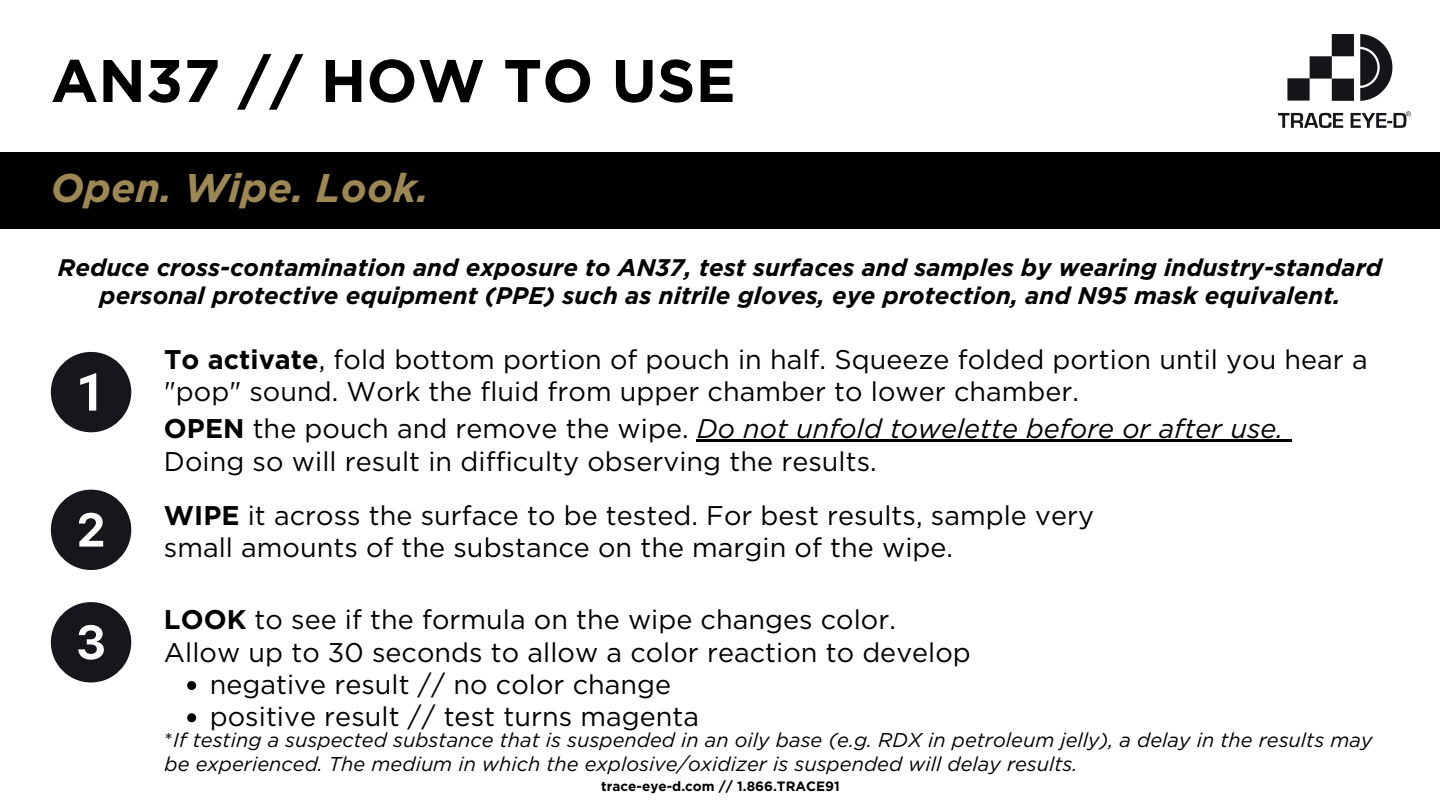
<style>
.page{position:relative;width:1440px;height:810px;background:#fff}
.page>*{position:absolute;margin:0;border:0;box-sizing:border-box;transform-origin:0 0}
.t1{font:700 60px "Gotham";color:#000}
.t2{font:italic 700 40px "Gotham";color:#9d8853}
.t3{font:27px/32.2px "Gotham";color:#000}
.t4{font:italic 700 24px/28.5px "Gotham";letter-spacing:.005em;color:#000;text-align:center}
.t5{font:italic 20px/24px "Gotham";letter-spacing:.005em;color:#000}
.t6{font:700 13.5px "Gotham";color:#000}
.s1{font-weight:700}
.s2{font-style:italic}
.s3{font-style:normal}
</style>
<div class="page">
<div style="left:0;top:152px;width:1440px;height:76px;background:#000"></div>
<img style="left:1278px;top:35px;width:132px;height:93px">
<svg style="left:51px;top:490px;width:80px;height:80px"></svg>
<svg style="left:51px;top:602px;width:80px;height:80px"></svg>
<svg style="left:51px;top:352px;width:80px;height:80px"></svg>
<svg style="left:187px;top:681px;width:9px;height:9px"></svg>
<svg style="left:187px;top:713px;width:9px;height:9px"></svg>
<hr style="left:697px;top:440px;width:586px;height:2px;background:#000">
<svg style="left:1283px;top:440px;width:8px;height:2px"></svg>
<h1 class="t1" style="left:51px;top:44px;width:686px">AN37 // HOW TO USE</h1>
<p class="t2" style="left:51px;top:164px;width:379px">Open. Wipe. Look.</p>
<h2 class="t4" style="left:58px;top:253px;width:1326px">Reduce cross-contamination and exposure to AN37, test surfaces and samples by wearing industry-standard personal protective equipment (PPE) such as nitrile gloves, eye protection, and N95 mask equivalent.</h2>
<p class="t3" style="left:164px;top:343px;width:1205px"><span class="s1">To activate</span>, fold bottom portion of pouch in half. Squeeze folded portion until you hear a "pop" sound. Work the fluid from upper chamber to lower chamber.</p>
<h5 class="t3" style="left:164px;top:412px;width:1121px"><span class="s1">OPEN</span> the pouch and remove the wipe. <span class="s2">Do not unfold towelette before or after use.<br></span>Doing so will result in difficulty observing the results.</h5>
<p class="t3" style="left:164px;top:499px;width:932px"><span class="s1">WIPE</span> it across the surface to be tested. For best results, sample very small amounts of the substance on the margin of the wipe.</p>
<h3 class="t3" style="left:164px;top:603px;width:808px"><span class="s1">LOOK</span> to see if the formula on the wipe changes color.<br>Allow up to 30 seconds to allow a color reaction to develop</h3>
<p class="t3" style="left:210px;top:668px;width:463px">negative result // no color change</p>
<h3 class="t3" style="left:210px;top:700px;width:491px">positive result // test turns magenta</h3>
<h3 class="t5" style="left:165px;top:728px;width:1209px"><span class="s3">*</span>If testing a suspected substance that is suspended in an oily base (e.g. RDX in petroleum jelly), a delay in the results may be experienced. The medium in which the explosive/oxidizer is suspended will delay results.</h3>
<h4 class="t6" style="left:601px;top:778px;width:240px">trace-eye-d.com // 1.866.TRACE91</h4>
</div>
